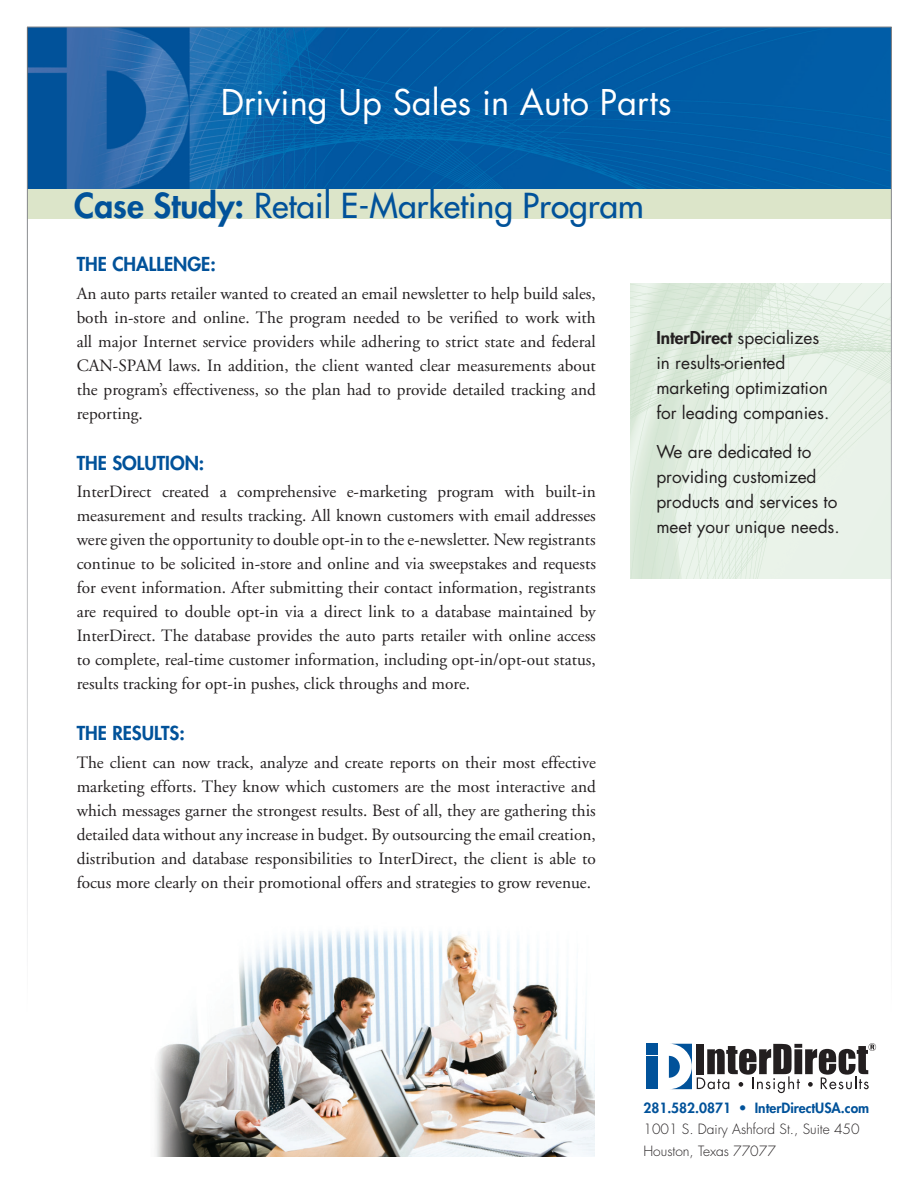
<style>
.page{position:relative;width:918px;height:1188px;background:#fff}
.page>*{position:absolute;margin:0;border:0;box-sizing:border-box;transform-origin:0 0}
.t1{font:34.5px "Futura";color:#fff}
.t2{font:33.45px "Futura";color:#01529a}
.t3{font:800 18.75px "Futura";color:#01529a}
.t4{font:17.25px/24px "Adobe Garamond";color:#231f20;text-align:justify}
.t5{font:17.25px/25.2px "Futura";color:#231f20}
.t6{font:300 13.8px/21.5px "Futura";color:#231f20}
.t7{font:800 13.8px "Futura";color:#01529a}
.s1{font-weight:800}
</style>
<div class="page">
<img style="left:155px;top:931px;width:439px;height:225px">
<div style="left:27px;top:189px;width:864px;height:29px;background:#dce5c9"></div>
<img style="left:28px;top:28px;width:863px;height:161px">
<hr style="left:27px;top:27px;width:1px;height:988px;background:#fff">
<hr style="left:27px;top:27px;width:865px;height:1px;background:#87898c">
<img style="left:631px;top:284px;width:260px;height:294px">
<div style="left:647px;top:1057px;width:11px;height:32px;background:#01529a"></div>
<div style="left:647px;top:1044px;width:11px;height:11px;background:#01529a"></div>
<svg style="left:669px;top:1043px;width:207px;height:50px"></svg>
<hr style="left:891px;top:27px;width:1px;height:988px;background:#fff">
<p class="t1" style="left:221px;top:80px;width:452px">Driving Up Sales in Auto Parts</p>
<p class="t2" style="left:74px;top:185px;width:571px"><span class="s1">Case Study:</span> Retail E-Marketing Program</p>
<p class="t3" style="left:77px;top:253px;width:141px">THE CHALLENGE:</p>
<p class="t4" style="left:77px;top:282px;width:521px">An auto parts retailer wanted to created an email newsletter to help build sales, both in-store and online. The program needed to be verified to work with all major Internet service providers while adhering to strict state and federal CAN-SPAM laws. In addition, the client wanted clear measurements about the program’s effectiveness, so the plan had to provide detailed tracking and reporting.</p>
<p class="t3" style="left:77px;top:451px;width:129px">THE SOLUTION:</p>
<p class="t4" style="left:77px;top:480px;width:521px">InterDirect created a comprehensive e-marketing program with built-in measurement and results tracking. All known customers with email addresses were given the opportunity to double opt-in to the e-newsletter. New registrants continue to be solicited in-store and online and via sweepstakes and requests for event information. After submitting their contact information, registrants are required to double opt-in via a direct link to a database maintained by InterDirect. The database provides the auto parts retailer with online access to complete, real-time customer information, including opt-in/opt-out status, results tracking for opt-in pushes, click throughs and more.</p>
<p class="t3" style="left:77px;top:722px;width:110px">THE RESULTS:</p>
<p class="t4" style="left:77px;top:751px;width:521px">The client can now track, analyze and create reports on their most effective marketing efforts. They know which customers are the most interactive and which messages garner the strongest results. Best of all, they are gathering this detailed data without any increase in budget. By outsourcing the email creation, distribution and database responsibilities to InterDirect, the client is able to focus more clearly on their promotional offers and strategies to grow revenue.</p>
<p class="t5" style="left:656px;top:325px;width:175px"><span class="s1">InterDirect</span> specializes in results-oriented marketing optimization for leading companies.</p>
<p class="t5" style="left:656px;top:439px;width:185px">We are dedicated to providing customized products and services to meet your unique needs.</p>
<p class="t7" style="left:643px;top:1099px;width:227px">281.582.0871 • InterDirectUSA.com</p>
<p class="t6" style="left:643px;top:1119px;width:218px">1001 S. Dairy Ashford St., Suite 450<br>Houston, Texas 77077</p>
</div>
